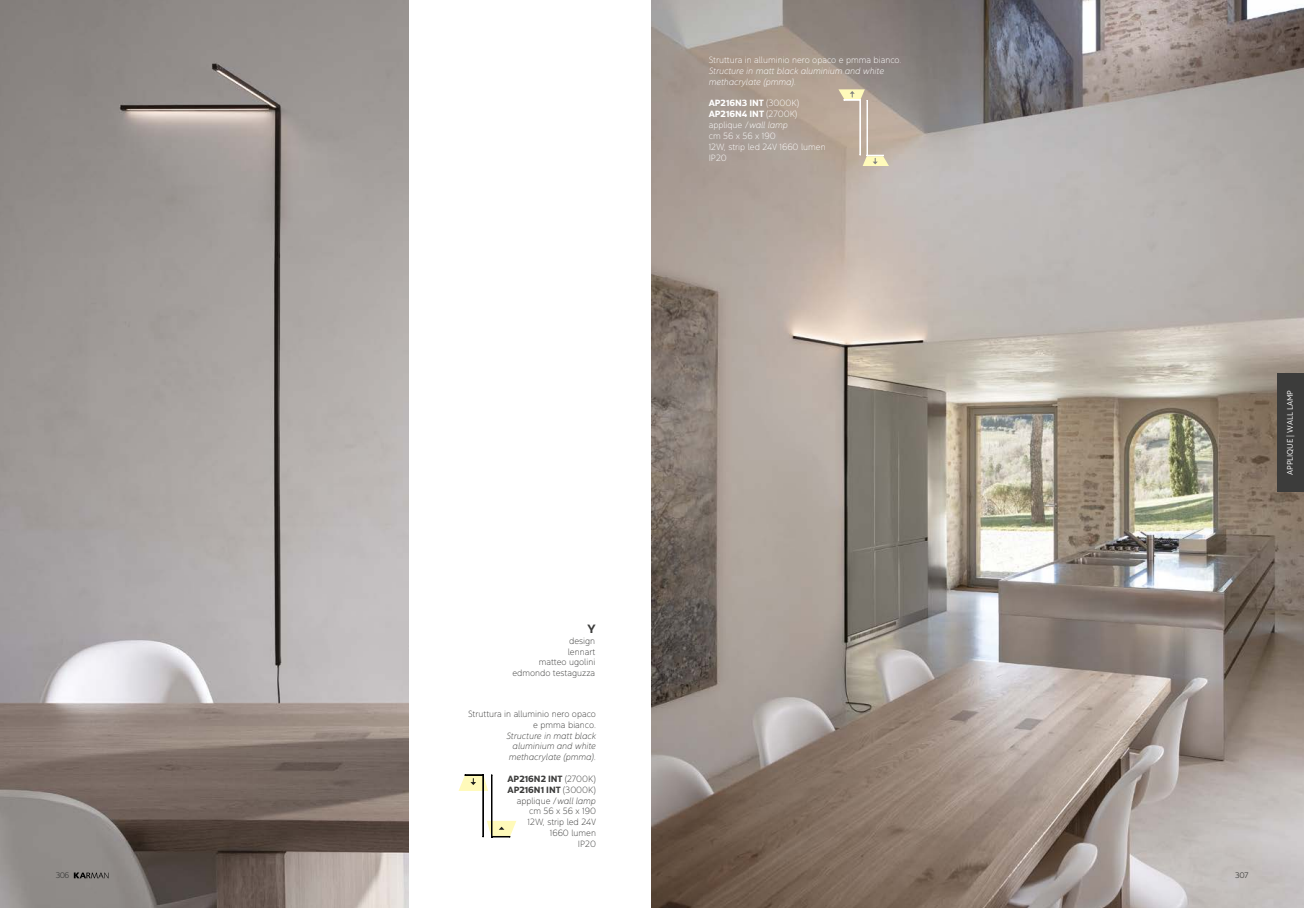
<style>
.page{position:relative;width:1304px;height:908px;background:#fff}
.page>*{position:absolute;margin:0;border:0;box-sizing:border-box;transform-origin:0 0}
.t1{font:12px "Yorkten Nor Bol";color:#3c3c3b}
.t2{font:9px/10.8px "Yorkten Nor Thi";color:#3c3c3b;text-align:right}
.t3{font:9px/10.8px "Yorkten Nor Thi";color:#fff}
.t4{font:9px/10.8px "Yorkten Nor Thi It";color:#3c3c3b;text-align:right}
.t5{font:9px/10.8px "Yorkten Nor Thi It";color:#fff}
.t6{font:9px/10.8px "Yorkten Nor Bol";color:#3c3c3b}
.t7{font:9px/10.8px "Yorkten Nor Bol";color:#fff}
.t8{font:8px "Yorkten Nor Boo";color:#fff}
.t9{font:8px "Yorkten Nor Lig";letter-spacing:-.055em;color:#3c3c3b}
.s1{font-family:"Yorkten Nor Thi"}
.s2{font-family:"Yorkten Nor Thi It"}
</style>
<div class="page">
<img style="left:0;top:0;width:408px;height:907px">
<hr style="left:483px;top:775px;width:1px;height:61px;background:#000">
<svg style="left:459px;top:774px;width:29px;height:16px"></svg>
<hr style="left:491px;top:774px;width:1px;height:62px;background:#000">
<hr style="left:492px;top:774px;width:1px;height:62px;background:#000">
<svg style="left:483px;top:820px;width:33px;height:17px"></svg>
<svg style="left:74px;top:872px;width:35px;height:5px"></svg>
<img style="left:652px;top:0;width:652px;height:907px">
<hr style="left:860px;top:100px;width:1px;height:55px;background:#fff">
<svg style="left:838px;top:89px;width:30px;height:12px"></svg>
<hr style="left:867px;top:100px;width:1px;height:55px;background:#fff">
<svg style="left:860px;top:155px;width:29px;height:11px"></svg>
<div style="left:1277px;top:373px;width:27px;height:119px;background:#3c3c3b"></div>
<p class="t9" style="left:56px;top:870px;width:15px">306</p>
<p class="t3" style="left:709px;top:55px;width:194px">Struttura in alluminio nero opaco e pmma bianco.</p>
<p class="t5" style="left:709px;top:65px;width:177px">Structure in matt black aluminium and white methacrylate (pmma).</p>
<p class="t7" style="left:709px;top:98px;width:92px">AP216N3 INT <span class="s1">(3000K)<br></span>AP216N4 INT <span class="s1">(2700K)</span></p>
<p class="t3" style="left:709px;top:119px;width:118px">applique /<span class="s2">wall lamp<br></span>cm 56 x 56 x 190<br>12W, strip led 24V 1660 lumen<br>IP20</p>
<h1 class="t1" style="left:588px;top:620px;width:10px">Y</h1>
<p class="t2" style="left:512px;top:634px;width:84px">design<br>lennart<br>matteo ugolini edmondo testaguzza</p>
<p class="t2" style="left:468px;top:708px;width:129px">Struttura in alluminio nero opaco e pmma bianco.</p>
<p class="t4" style="left:506px;top:729px;width:91px">Structure in matt black aluminium and white methacrylate (pmma).</p>
<p class="t6" style="left:507px;top:773px;width:90px">AP216N2 INT <span class="s1">(2700K)<br></span>AP216N1 INT <span class="s1">(3000K)</span></p>
<p class="t2" style="left:517px;top:794px;width:81px">applique /<span class="s2">wall lamp </span>cm 56 x 56 x 190<br>12W, strip led 24V<br>1660 lumen<br>IP20</p>
<p class="t8" style="left:1285px;top:475px;width:86px;rotate:-90deg">APPLIQUE | WALL LAMP</p>
<p class="t9" style="left:1235px;top:870px;width:15px">307</p>
</div>
